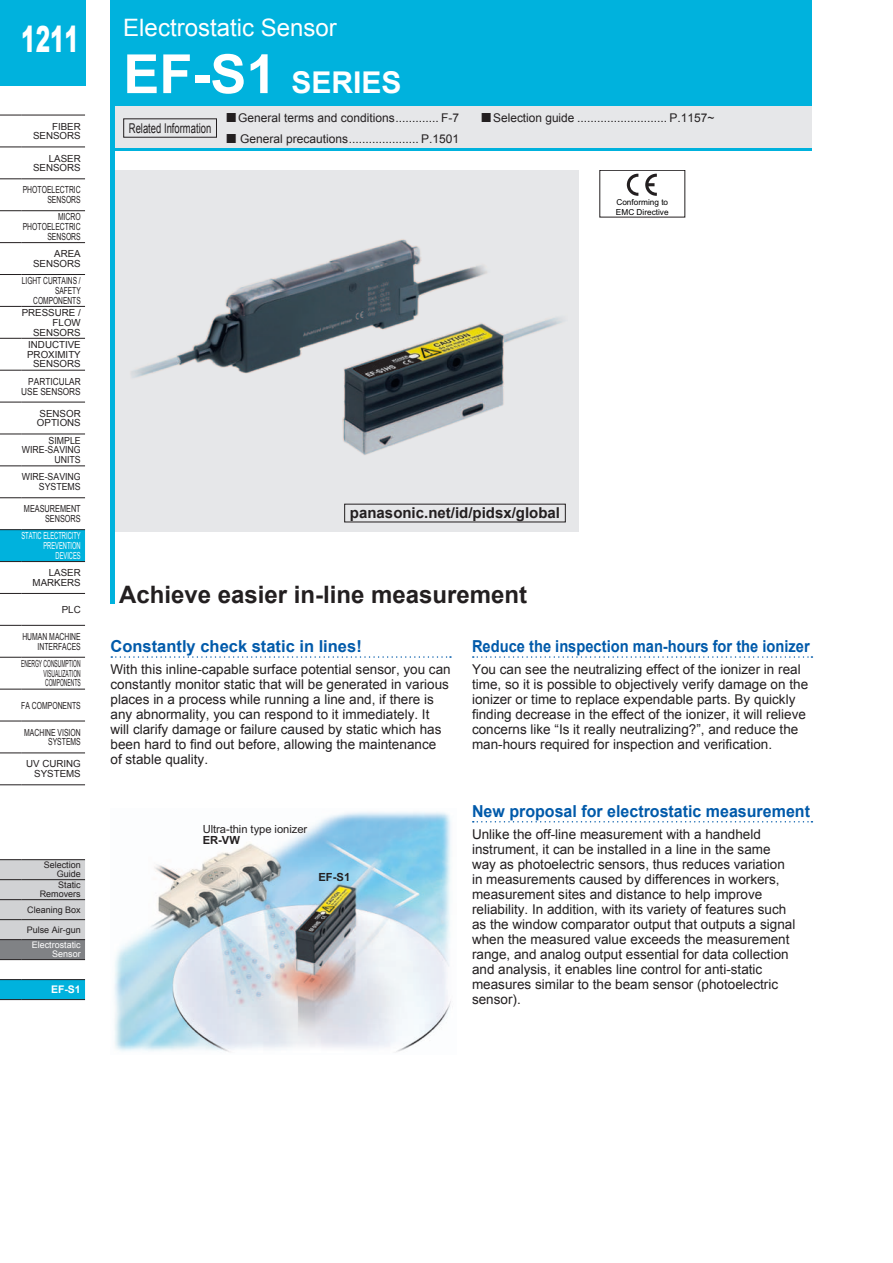
<style>
.page{position:relative;width:893px;height:1263px;background:#fff}
.page>*{position:absolute;margin:0;border:0;box-sizing:border-box;transform-origin:0 0}
.t1{font:900 36px "Arial";color:#fff;scale:.6 1}
.t2{font:700 30px "Arial";color:#fff}
.t3{font:700 24px "Arial";color:#231f20}
.t4{font:24px "Arial";color:#fff}
.t5{font:700 16.5px "Arial";color:#015aaa}
.t6{font:700 16.5px "Arial";color:#015aaa;scale:.89 1}
.t7{font:700 15px "Arial";color:#231f20}
.t8{font:13.5px/15px "Arial";color:#231f20}
.t9{font:13.5px "Arial";color:#231f20;scale:.7 1}
.t10{font:12px "Arial";color:#231f20}
.t11{font:11.25px "Arial";letter-spacing:-.005em;color:#231f20}
.t12{font:700 11.25px "Arial";color:#231f20}
.t13{font:700 10.5px "Arial";color:#fff}
.t14{font:9.75px/9.8px "Arial";color:#231f20;text-align:right}
.t15{font:9.75px/9.8px "Arial";color:#231f20;text-align:right;scale:.7 1}
.t16{font:9.75px/9.8px "Arial";color:#231f20;text-align:right;scale:.9 1}
.t17{font:9.75px/9.8px "Arial";color:#231f20;text-align:justify;scale:.51 1}
.t18{font:9.75px/9.8px "Arial";color:#fff;text-align:right;scale:.59 1}
.t19{font:9.75px/9.8px "Arial";color:#231f20;text-align:right;scale:.68 1}
.t20{font:9.75px/9.8px "Arial";color:#231f20;text-align:right;scale:.85 1}
.t21{font:9.75px/9.8px "Arial";color:#231f20;text-align:right;scale:.75 1}
.t22{font:9px/9px "Arial";color:#231f20;text-align:right}
.t23{font:9px/9px "Arial";color:#fff;text-align:right}
.t24{font:8.25px/9.9px "Arial";color:#000}
.s1{font-size:54px}
.s2{font-weight:700;font-size:19.5px}
</style>
<div class="page">
<div style="left:111px;top:0;width:701px;height:106px;background:#00b2dd"></div>
<div style="left:111px;top:106px;width:701px;height:43px;background:#e6e7e9"></div>
<hr style="left:111px;top:149px;width:701px;height:2px;background:#00b2dd">
<hr style="left:111px;top:0;width:4px;height:604px;background:#00b2dd">
<div style="left:0;top:0;width:85px;height:85px;background:#00b2dd"></div>
<div style="left:123px;top:118px;width:94px;height:20px;border:1px solid #231f20"></div>
<svg style="left:0;top:859px;width:85px;height:101px;background:#b8b9bb"></svg>
<hr style="left:21px;top:959px;width:64px;height:1px;background:#231f20">
<svg style="left:0;top:979px;width:85px;height:21px;background:#02a9d1"></svg>
<hr style="left:21px;top:999px;width:64px;height:1px;background:#231f20">
<svg style="left:0;top:115px;width:21px;height:1px"></svg>
<hr style="left:21px;top:115px;width:64px;height:1px;background:#231f20">
<svg style="left:0;top:147px;width:21px;height:1px"></svg>
<hr style="left:21px;top:147px;width:64px;height:1px;background:#231f20">
<svg style="left:0;top:179px;width:21px;height:1px"></svg>
<hr style="left:21px;top:179px;width:64px;height:1px;background:#231f20">
<svg style="left:0;top:210px;width:21px;height:1px"></svg>
<hr style="left:21px;top:210px;width:64px;height:1px;background:#231f20">
<svg style="left:0;top:242px;width:21px;height:1px"></svg>
<hr style="left:21px;top:242px;width:64px;height:1px;background:#231f20">
<svg style="left:0;top:274px;width:21px;height:1px"></svg>
<hr style="left:21px;top:274px;width:64px;height:1px;background:#231f20">
<svg style="left:0;top:306px;width:21px;height:1px"></svg>
<hr style="left:21px;top:306px;width:64px;height:1px;background:#231f20">
<svg style="left:0;top:338px;width:21px;height:1px"></svg>
<hr style="left:21px;top:338px;width:64px;height:1px;background:#231f20">
<svg style="left:0;top:370px;width:21px;height:1px"></svg>
<hr style="left:21px;top:370px;width:64px;height:1px;background:#231f20">
<svg style="left:0;top:402px;width:21px;height:1px"></svg>
<hr style="left:21px;top:402px;width:64px;height:1px;background:#231f20">
<svg style="left:0;top:434px;width:21px;height:1px"></svg>
<hr style="left:21px;top:434px;width:64px;height:1px;background:#231f20">
<svg style="left:0;top:466px;width:21px;height:1px"></svg>
<hr style="left:21px;top:466px;width:64px;height:1px;background:#231f20">
<svg style="left:0;top:497px;width:21px;height:1px"></svg>
<hr style="left:21px;top:497px;width:64px;height:1px;background:#231f20">
<div style="left:0;top:529px;width:85px;height:33px;background:#00b2dd"></div>
<hr style="left:21px;top:561px;width:64px;height:1px;background:#231f20">
<svg style="left:0;top:593px;width:21px;height:1px"></svg>
<hr style="left:21px;top:593px;width:64px;height:1px;background:#231f20">
<svg style="left:0;top:625px;width:21px;height:1px"></svg>
<hr style="left:21px;top:625px;width:64px;height:1px;background:#231f20">
<svg style="left:0;top:657px;width:21px;height:1px"></svg>
<hr style="left:21px;top:657px;width:64px;height:1px;background:#231f20">
<svg style="left:0;top:689px;width:21px;height:1px"></svg>
<hr style="left:21px;top:689px;width:64px;height:1px;background:#231f20">
<svg style="left:0;top:721px;width:21px;height:1px"></svg>
<hr style="left:21px;top:721px;width:64px;height:1px;background:#231f20">
<svg style="left:0;top:753px;width:21px;height:1px"></svg>
<hr style="left:21px;top:753px;width:64px;height:1px;background:#231f20">
<svg style="left:0;top:784px;width:21px;height:1px"></svg>
<hr style="left:21px;top:784px;width:64px;height:1px;background:#231f20">
<svg style="left:627px;top:174px;width:11px;height:22px"></svg>
<svg style="left:645px;top:174px;width:12px;height:22px"></svg>
<div style="left:600px;top:170px;width:85px;height:47px;border:1px solid #231f20"></div>
<img style="left:114px;top:812px;width:337px;height:240px">
<svg style="left:115px;top:170px;width:463px;height:361px;background:#cfd2d3"></svg>
<img style="left:209px;top:239px;width:191px;height:88px">
<svg style="left:111px;top:656px;width:340px;height:2px"></svg>
<svg style="left:473px;top:821px;width:339px;height:1px"></svg>
<svg style="left:473px;top:656px;width:339px;height:2px"></svg>
<h1 class="t1" style="left:21px;top:19px;width:98px">1211</h1>
<p class="t14" style="left:33px;top:122px;width:49px">FIBER<br>SENSORS</p>
<p class="t14" style="left:33px;top:154px;width:49px">LASER<br>SENSORS</p>
<p class="t15" style="left:23px;top:186px;width:84px">PHOTOELECTRIC<br>SENSORS</p>
<p class="t15" style="left:23px;top:213px;width:84px">MICRO<br>PHOTOELECTRIC<br>SENSORS</p>
<p class="t14" style="left:33px;top:250px;width:49px">AREA<br>SENSORS</p>
<p class="t19" style="left:22px;top:277px;width:88px">LIGHT CURTAINS /<br>SAFETY<br>COMPONENTS</p>
<p class="t14" style="left:22px;top:309px;width:61px">PRESSURE /<br>FLOW<br>SENSORS</p>
<p class="t14" style="left:27px;top:341px;width:55px">INDUCTIVE<br>PROXIMITY<br>SENSORS</p>
<p class="t20" style="left:21px;top:377px;width:72px">PARTICULAR<br>USE SENSORS</p>
<p class="t14" style="left:37px;top:409px;width:45px;text-align:left">SENSOR<br>OPTIONS</p>
<p class="t16" style="left:22px;top:436px;width:67px">SIMPLE<br>WIRE-SAVING<br>UNITS</p>
<p class="t16" style="left:22px;top:473px;width:67px">WIRE-SAVING<br>SYSTEMS</p>
<p class="t21" style="left:24px;top:505px;width:77px">MEASUREMENT<br>SENSORS</p>
<p class="t18" style="left:21px;top:532px;width:102px">STATIC ELECTRICITY<br>PREVENTION<br>DEVICES</p>
<p class="t14" style="left:33px;top:569px;width:50px">LASER<br>MARKERS</p>
<p class="t14" style="left:62px;top:605px;width:20px">PLC</p>
<p class="t15" style="left:22px;top:632px;width:85px">HUMAN MACHINE<br>INTERFACES</p>
<p class="t17" style="left:43px;top:659px;width:75px;text-indent:-22px">ENERGY CONSUMPTION VISUALIZATION COMPONENTS</p>
<p class="t15" style="left:21px;top:701px;width:87px">FA COMPONENTS</p>
<p class="t15" style="left:24px;top:728px;width:82px">MACHINE VISION<br>SYSTEMS</p>
<p class="t14" style="left:26px;top:760px;width:56px">UV CURING<br>SYSTEMS</p>
<p class="t22" style="left:44px;top:861px;width:39px">Selection<br>Guide</p>
<p class="t22" style="left:40px;top:881px;width:43px">Static<br>Removers</p>
<p class="t22" style="left:27px;top:906px;width:55px">Cleaning Box</p>
<p class="t22" style="left:27px;top:926px;width:56px">Pulse Air-gun</p>
<p class="t23" style="left:32px;top:941px;width:51px">Electrostatic<br>Sensor</p>
<p class="t13" style="left:51px;top:986px;width:31px">EF-S1</p>
<h3 class="t4" style="left:123px;top:18px;width:215px">Electrostatic Sensor</h3>
<h2 class="t2" style="left:123px;top:71px;width:280px"><span class="s1">EF-S1</span> SERIES</h2>
<p class="t9" style="left:129px;top:123px;width:119px">Related Information</p>
<p class="t10" style="left:225px;top:113px;width:490px"><span class="s2">■</span>General terms and conditions ............. F-7 <span class="s2">■</span>Selection guide ........................... P.1157~</p>
<p class="t10" style="left:225px;top:135px;width:235px"><span class="s2">■</span> General precautions ..................... P.1501</p>
<p class="t24" style="left:616px;top:198px;width:54px">Conforming to<br>EMC Directive</p>
<p class="t7" style="left:350px;top:507px;width:212px">panasonic.net/id/pidsx/global</p>
<h3 class="t3" style="left:119px;top:586px;width:410px">Achieve easier in-line measurement</h3>
<p class="t5" style="left:111px;top:640px;width:253px">Constantly check static in lines!</p>
<p class="t8" style="left:111px;top:663px;width:342px">With this inline-capable surface potential sensor, you can constantly monitor static that will be generated in various places in a process while running a line and, if there is any abnormality, you can respond to it immediately. It will clarify damage or failure caused by static which has been hard to find out before, allowing the maintenance of stable quality.</p>
<p class="t11" style="left:203px;top:825px;width:106px">Ultra-thin type ionizer</p>
<p class="t12" style="left:203px;top:833px;width:39px">ER-VW</p>
<p class="t12" style="left:318px;top:871px;width:33px">EF-S1</p>
<p class="t6" style="left:472px;top:640px;width:381px">Reduce the inspection man-hours for the ionizer</p>
<p class="t8" style="left:472px;top:663px;width:338px">You can see the neutralizing effect of the ionizer in real time, so it is possible to objectively verify damage on the ionizer or time to replace expendable parts. By quickly finding decrease in the effect of the ionizer, it will relieve concerns like “Is it really neutralizing?”, and reduce the man-hours required for inspection and verification.</p>
<p class="t5" style="left:472px;top:805px;width:339px">New proposal for electrostatic measurement</p>
<p class="t8" style="left:472px;top:828px;width:325px">Unlike the off-line measurement with a handheld instrument, it can be installed in a line in the same way as photoelectric sensors, thus reduces variation in measurements caused by differences in workers, measurement sites and distance to help improve reliability. In addition, with its variety of features such as the window comparator output that outputs a signal when the measured value exceeds the measurement range, and analog output essential for data collection and analysis, it enables line control for anti-static measures similar to the beam sensor (photoelectric sensor).</p>
</div>
